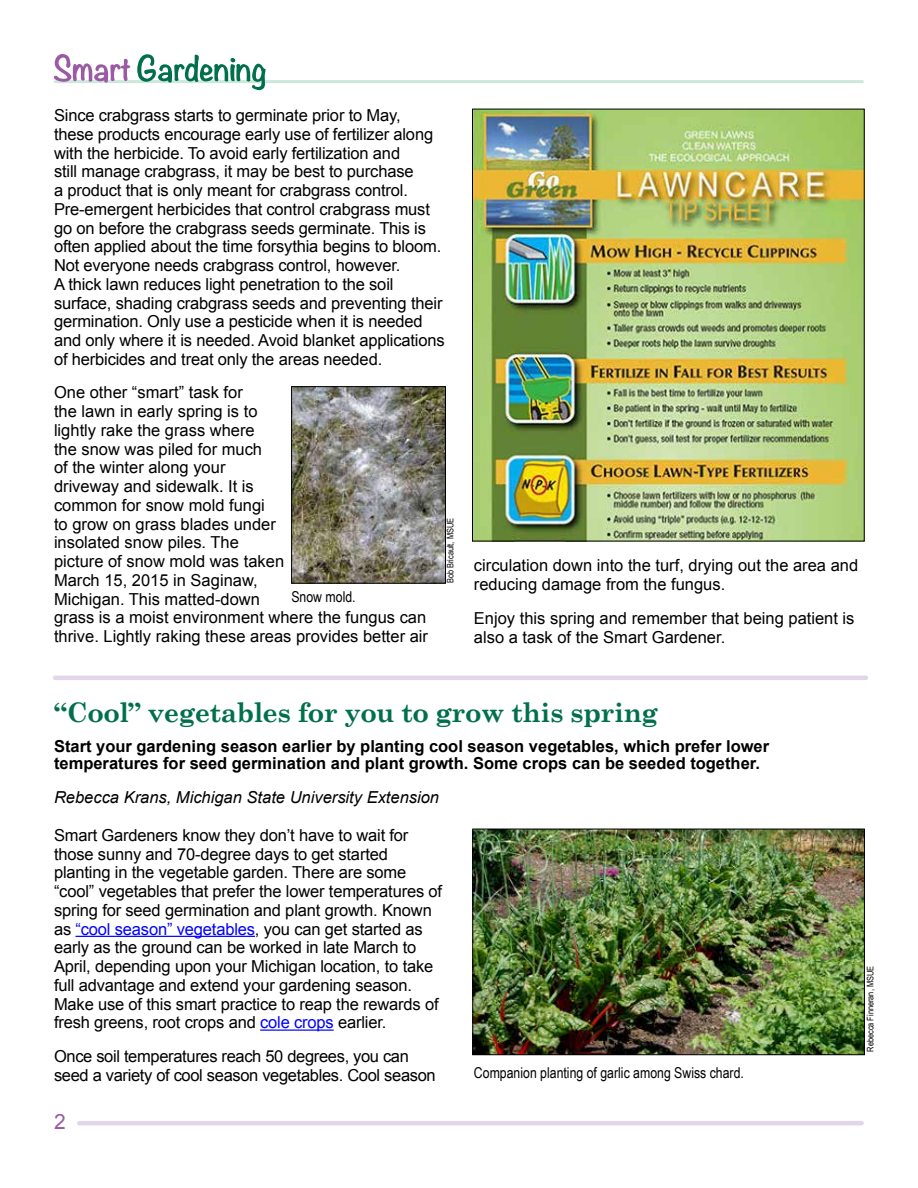
<style>
.page{position:relative;width:918px;height:1188px;background:#fff}
.page>*{position:absolute;margin:0;border:0;box-sizing:border-box;transform-origin:0 0}
.t1{font:700 27px "Century Schoolbook";letter-spacing:-.02em;color:#00704a}
.t2{font:21px "Arial";color:#9b5ba4}
.t3{font:16.5px/18.8px "Arial";letter-spacing:-.01em;color:#000}
.t4{font:700 16.5px/16.5px "Arial";color:#000}
.t5{font:italic 16.5px "Arial";color:#000}
.t6{font:15px "Arial Narrow";color:#000}
.t7{font:9px "Arial Narrow";color:#000}
.s1{color:#00f}
</style>
<div class="page">
<hr style="left:55px;top:80px;width:807px;height:3px;background:#cbe8db">
<svg style="left:54px;top:54px;width:76px;height:29px"></svg>
<svg style="left:137px;top:54px;width:129px;height:36px"></svg>
<hr style="left:79px;top:1121px;width:783px;height:4px;background:#e2d6ea">
<hr style="left:55px;top:676px;width:811px;height:4px;background:#e2d6ea">
<img style="left:293px;top:388px;width:151px;height:193px">
<div style="left:291px;top:386px;width:155px;height:197px;border:1px solid #000"></div>
<img style="left:474px;top:111px;width:388px;height:428px">
<hr style="left:76px;top:936px;width:179px;height:1px;background:#00f">
<hr style="left:260px;top:1029px;width:74px;height:2px;background:#00f">
<img style="left:475px;top:831px;width:388px;height:222px">
<div style="left:473px;top:829px;width:392px;height:226px;border:1px solid #000"></div>
<p class="t3" style="left:54px;top:106px;width:392px">Since crabgrass starts to germinate prior to May,<br>these products encourage early use of fertilizer along with the herbicide. To avoid early fertilization and<br>still manage crabgrass, it may be best to purchase<br>a product that is only meant for crabgrass control.<br>Pre-emergent herbicides that control crabgrass must go on before the crabgrass seeds germinate. This is often applied about the time forsythia begins to bloom.<br>Not everyone needs crabgrass control, however.<br>A thick lawn reduces light penetration to the soil surface, shading crabgrass seeds and preventing their germination. Only use a pesticide when it is needed and only where it is needed. Avoid blanket applications of herbicides and treat only the areas needed.</p>
<p class="t3" style="left:54px;top:384px;width:376px">One other “smart” task for<br>the lawn in early spring is to<br>lightly rake the grass where<br>the snow was piled for much<br>of the winter along your<br>driveway and sidewalk. It is<br>common for snow mold fungi<br>to grow on grass blades under<br>insolated snow piles. The<br>picture of snow mold was taken<br>March 15, 2015 in Saginaw,<br>Michigan. This matted-down<br>grass is a moist environment where the fungus can thrive. Lightly raking these areas provides better air</p>
<p class="t7" style="left:444px;top:583px;width:67px;rotate:-90deg">Bob Bricault, MSUE</p>
<p class="t6" style="left:291px;top:586px;width:66px">Snow mold.</p>
<p class="t3" style="left:474px;top:556px;width:386px">circulation down into the turf, drying out the area and reducing damage from the fungus.</p>
<p class="t3" style="left:474px;top:609px;width:382px">Enjoy this spring and remember that being patient is also a task of the Smart Gardener.</p>
<h1 class="t1" style="left:54px;top:692px;width:605px">“Cool” vegetables for you to grow this spring</h1>
<p class="t4" style="left:54px;top:739px;width:717px">Start your gardening season earlier by planting cool season vegetables, which prefer lower temperatures for seed germination and plant growth. Some crops can be seeded together.</p>
<p class="t5" style="left:54px;top:786px;width:387px">Rebecca Krans, Michigan State University Extension</p>
<p class="t3" style="left:54px;top:826px;width:390px">Smart Gardeners know they don’t have to wait for those sunny and 70-degree days to get started planting in the vegetable garden. There are some “cool” vegetables that prefer the lower temperatures of spring for seed germination and plant growth. Known as <span class="s1">“cool season” vegetables</span>, you can get started as early as the ground can be worked in late March to April, depending upon your Michigan location, to take full advantage and extend your gardening season.<br>Make use of this smart practice to reap the rewards of fresh greens, root crops and <span class="s1">cole crops</span> earlier.</p>
<p class="t3" style="left:54px;top:1047px;width:383px">Once soil temperatures reach 50 degrees, you can seed a variety of cool season vegetables. Cool season</p>
<p class="t6" style="left:474px;top:1062px;width:272px">Companion planting of garlic among Swiss chard.</p>
<p class="t2" style="left:54px;top:1108px;width:13px">2</p>
<p class="t7" style="left:864px;top:1052px;width:87px;rotate:-90deg">Rebecca Finneran, MSUE</p>
</div>
